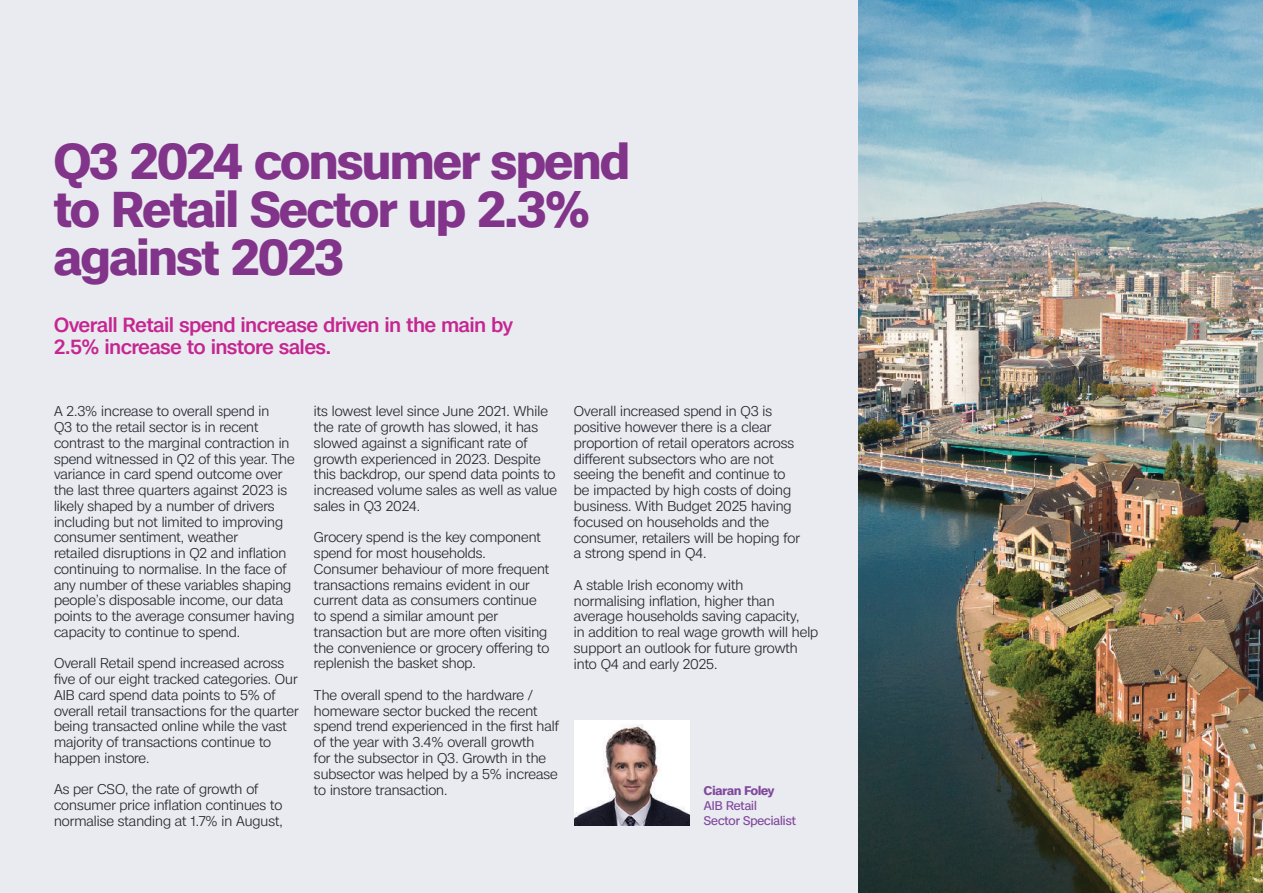
<style>
.page{position:relative;width:1263px;height:893px;background:#e9ebf0}
.page>*{position:absolute;margin:0;border:0;box-sizing:border-box;transform-origin:0 0}
.t1{font:700 48px/48px "AIB Case";letter-spacing:-.01em;color:#813489}
.t2{font:500 19.5px/22.5px "AIB Case";color:#c52691}
.t3{font:300 13.5px/15.8px "AIB Case";color:#252831}
.t4{font:12px/15px "AIB Case";color:#80489c}
.t5{font:700 12px "AIB Case";color:#80489c}
</style>
<div class="page">
<img style="left:859px;top:0;width:404px;height:893px">
<img style="left:574px;top:720px;width:115px;height:105px">
<h1 class="t1" style="left:54px;top:136px;width:577px">Q3 2024 consumer spend to Retail Sector up 2.3% against 2023</h1>
<h2 class="t2" style="left:54px;top:313px;width:461px">Overall Retail spend increase driven in the main by<br>2.5% increase to instore sales.</h2>
<p class="t3" style="left:54px;top:403px;width:242px">A 2.3% increase to overall spend in<br>Q3 to the retail sector is in recent contrast to the marginal contraction in spend witnessed in Q2 of this year. The variance in card spend outcome over the last three quarters against 2023 is likely shaped by a number of drivers including but not limited to improving consumer sentiment, weather<br>retailed disruptions in Q2 and inflation continuing to normalise. In the face of any number of these variables shaping people’s disposable income, our data points to the average consumer having capacity to continue to spend.</p>
<p class="t3" style="left:54px;top:655px;width:246px">Overall Retail spend increased across five of our eight tracked categories. Our AIB card spend data points to 5% of overall retail transactions for the quarter being transacted online while the vast majority of transactions continue to happen instore.</p>
<p class="t3" style="left:54px;top:781px;width:230px">As per CSO, the rate of growth of consumer price inflation continues to normalise standing at 1.7% in August,</p>
<p class="t3" style="left:314px;top:403px;width:245px">its lowest level since June 2021. While the rate of growth has slowed, it has slowed against a significant rate of growth experienced in 2023. Despite this backdrop, our spend data points to increased volume sales as well as value sales in Q3 2024.</p>
<p class="t3" style="left:314px;top:529px;width:237px">Grocery spend is the key component spend for most households.<br>Consumer behaviour of more frequent transactions remains evident in our current data as consumers continue to spend a similar amount per transaction but are more often visiting the convenience or grocery offering to replenish the basket shop.</p>
<p class="t3" style="left:314px;top:687px;width:246px">The overall spend to the hardware / homeware sector bucked the recent spend trend experienced in the first half of the year with 3.4% overall growth<br>for the subsector in Q3. Growth in the subsector was helped by a 5% increase to instore transaction.</p>
<p class="t3" style="left:574px;top:403px;width:228px">Overall increased spend in Q3 is positive however there is a clear proportion of retail operators across different subsectors who are not seeing the benefit and continue to be impacted by high costs of doing business. With Budget 2025 having focused on households and the consumer, retailers will be hoping for a strong spend in Q4.</p>
<p class="t3" style="left:574px;top:577px;width:246px">A stable Irish economy with<br>normalising inflation, higher than average households saving capacity,<br>in addition to real wage growth will help support an outlook for future growth into Q4 and early 2025.</p>
<p class="t5" style="left:704px;top:782px;width:72px">Ciaran Foley</p>
<p class="t4" style="left:704px;top:798px;width:93px">AIB Retail<br>Sector Specialist</p>
</div>
